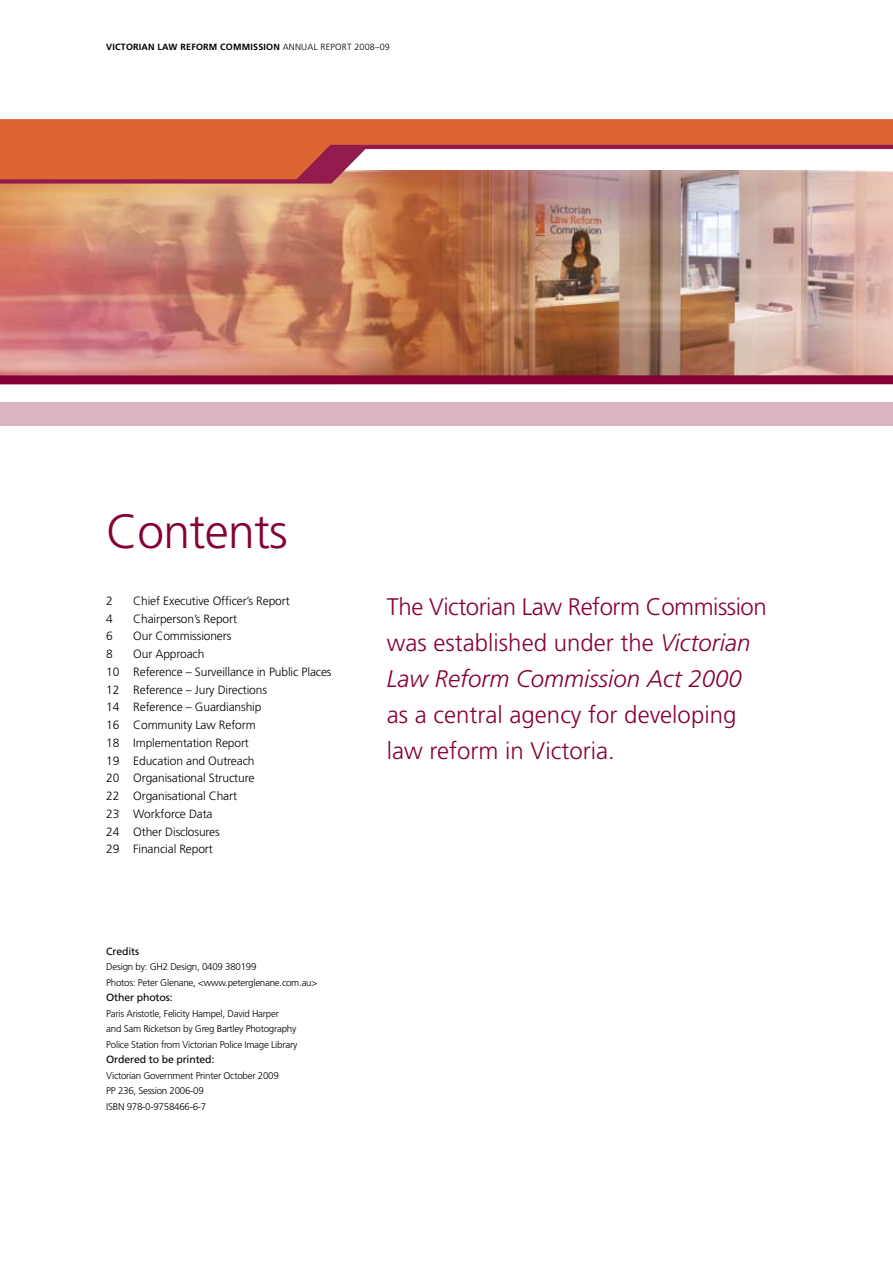
<style>
.page{position:relative;width:893px;height:1263px;background:#fff}
.page>*{position:absolute;margin:0;border:0;box-sizing:border-box;transform-origin:0 0}
.t1{font:300 48px "Frutiger CE";letter-spacing:-.015em;color:#860038}
.t2{font:300 24px/36px "Frutiger";letter-spacing:-.02em;color:#860038}
.t3{font:300 24px/36px "Frutiger";color:#860038}
.t4{font:300 12px/17.7px "Frutiger CE";letter-spacing:-.01em;color:#000}
.t5{font:10.5px "Frutiger CE";letter-spacing:-.015em;color:#000}
.t6{font:300 9.75px/15.5px "Frutiger CE";letter-spacing:-.025em;color:#000}
.t7{font:700 9px "Frutiger CE";letter-spacing:.02em;color:#000}
.s1{font-weight:300}
.s2{font-style:italic}
</style>
<div class="page">
<img style="left:0;top:184px;width:893px;height:191px">
<div style="left:0;top:375px;width:893px;height:17px;background:#860038"></div>
<svg style="left:0;top:179px;width:893px;height:5px;background:#b26a6e"></svg>
<svg style="left:0;top:119px;width:893px;height:60px;fill:#dd6534"></svg>
<div style="left:0;top:384px;width:893px;height:17px;background:#fff"></div>
<div style="left:0;top:402px;width:893px;height:23px;background:#dbb3c3"></div>
<p class="t7" style="left:106px;top:41px;width:285px">VICTORIAN LAW REFORM COMMISSION <span class="s1">ANNUAL REPORT 2008–09</span></p>
<h1 class="t1" style="left:106px;top:503px;width:183px">Contents</h1>
<p class="t4" style="left:106px;top:592px;width:8px">2</p>
<p class="t4" style="left:133px;top:592px;width:158px">Chief Executive Officer’s Report</p>
<p class="t4" style="left:106px;top:609px;width:8px">4</p>
<p class="t4" style="left:133px;top:609px;width:105px">Chairperson’s Report</p>
<p class="t4" style="left:106px;top:627px;width:8px">6</p>
<p class="t4" style="left:133px;top:627px;width:100px">Our Commissioners</p>
<p class="t4" style="left:106px;top:645px;width:8px">8</p>
<p class="t4" style="left:106px;top:645px;width:227px;text-indent:27px">Our Approach<br>10 Reference – Surveillance in Public Places<br>12 Reference – Jury Directions<br>14 Reference – Guardianship<br>16 Community Law Reform<br>18 Implementation Report<br>19 Education and Outreach<br>20 Organisational Structure<br>22 Organisational Chart<br>23 Workforce Data<br>24 Other Disclosures<br>29 Financial Report</p>
<p class="t5" style="left:106px;top:945px;width:34px">Credits</p>
<p class="t6" style="left:106px;top:959px;width:212px">Design by: GH2 Design, 0409 380199<br>Photos: Peter Glenane, &lt;www.peterglenane.com.au&gt;</p>
<p class="t5" style="left:106px;top:992px;width:68px">Other photos:</p>
<p class="t6" style="left:106px;top:1006px;width:193px">Paris Aristotle, Felicity Hampel, David Harper<br>and Sam Ricketson by Greg Bartley Photography<br>Police Station from Victorian Police Image Library</p>
<p class="t5" style="left:106px;top:1054px;width:110px">Ordered to be printed:</p>
<p class="t6" style="left:106px;top:1068px;width:174px">Victorian Government Printer October 2009<br>PP 236, Session 2006-09<br>ISBN 978-0-9758466-6-7</p>
<h2 class="t2" style="left:387px;top:589px;width:381px">The Victorian Law Reform Commission was established under the <span class="s2">Victorian<br>Law Reform Commission Act 2000</span></h2>
<h2 class="t3" style="left:387px;top:697px;width:351px">as a central agency for developing law reform in Victoria.</h2>
</div>
